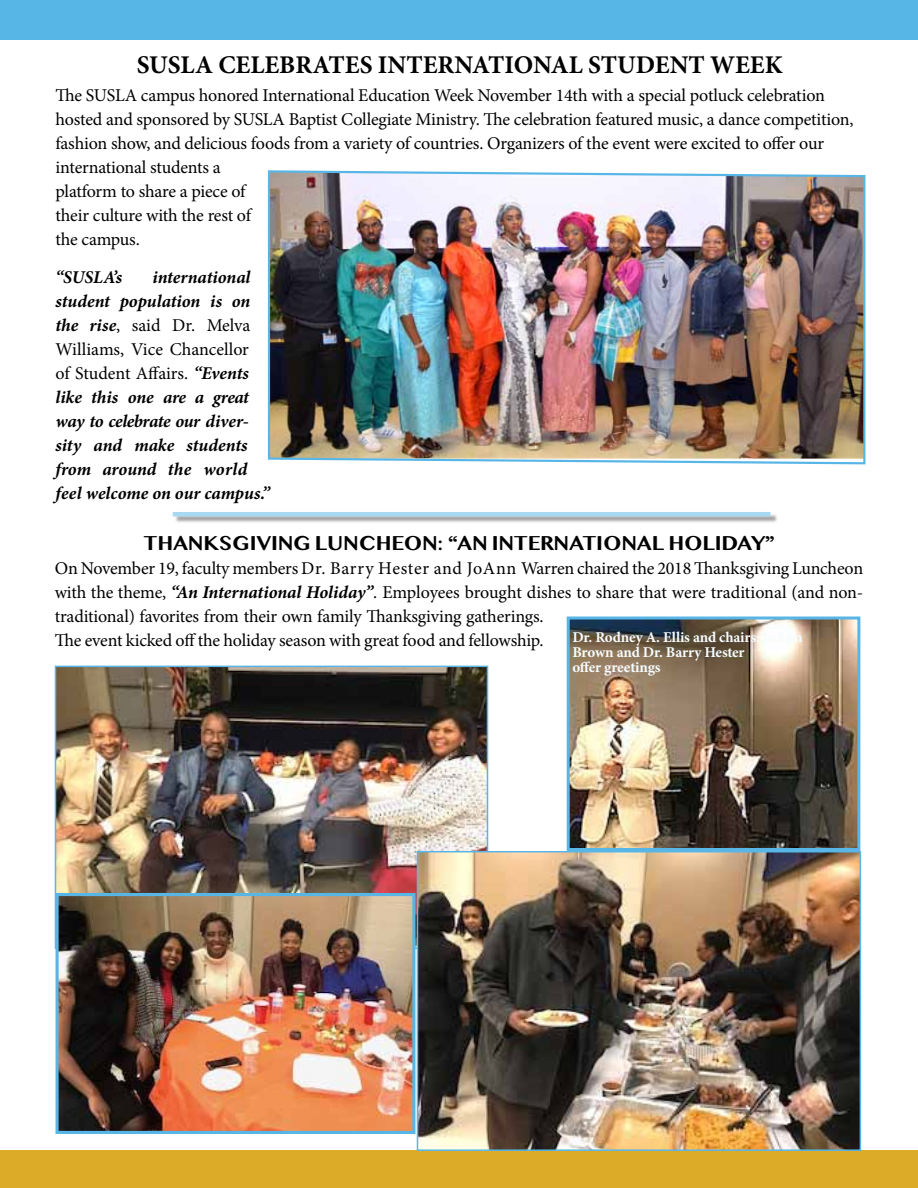
<style>
.page{position:relative;width:918px;height:1188px;background:#fff}
.page>*{position:absolute;margin:0;border:0;box-sizing:border-box;transform-origin:0 0}
.t1{font:700 25.5px "Minion Pro";color:#000}
.t2{font:700 21px "Tamil MN";letter-spacing:-.01em;color:#000}
.t3{font:18px/24px "Minion Pro";letter-spacing:-.01em;color:#000}
.t4{font:italic 700 18px/24px "Minion Pro";letter-spacing:-.005em;color:#000}
.t5{font:700 15px/15px "Minion Pro";letter-spacing:-.01em;color:#f7fcfe}
.s1{font-weight:400;font-style:normal}
.s2{font-weight:700;font-style:italic}
</style>
<div class="page">
<div style="left:0;top:0;width:918px;height:40px;background:#58b6e7"></div>
<div style="left:0;top:1150px;width:918px;height:38px;background:#dcab28"></div>
<img style="left:267px;top:170px;width:599px;height:295px">
<div style="left:174px;top:513px;width:604px;height:11px;background:#000;opacity:.75"></div>
<hr style="left:173px;top:512px;width:597px;height:4px;background:#a8d9f2">
<img style="left:571px;top:620px;width:285px;height:227px">
<div style="left:567px;top:616px;width:293px;height:235px;border:3px solid #58b6e7"></div>
<img style="left:58px;top:669px;width:427px;height:277px">
<div style="left:55px;top:666px;width:433px;height:283px;border:2px solid #58b6e7"></div>
<img style="left:420px;top:854px;width:438px;height:294px">
<div style="left:417px;top:851px;width:444px;height:300px;border:2px solid #58b6e7"></div>
<img style="left:60px;top:897px;width:352px;height:233px">
<div style="left:56px;top:893px;width:360px;height:241px;border:3px solid #58b6e7"></div>
<h1 class="t1" style="left:137px;top:46px;width:499px">SUSLA Celebrates International Stude</h1>
<h1 class="t1" style="left:670px;top:46px;width:115px">nt WEEK</h1>
<p class="t3" style="left:56px;top:84px;width:800px">The SUSLA campus honored International Education Week November 14th with a special potluck celebration hosted and sponsored by SUSLA Baptist Collegiate Ministry. The celebration featured music, a dance competition, fashion show, and delicious foods from a variety of countries. Organizers of the event were excited to offer our international students a<br>platform to share a piece of<br>their culture with the rest of<br>the campus.</p>
<p class="t4" style="left:56px;top:265px;width:68px">“SUSLA’s</p>
<p class="t4" style="left:56px;top:265px;width:216px;text-indent:97px">international student population is on the rise<span class="s1">, said Dr. Melva<br>Williams, Vice Chancellor<br>of Student Affairs.</span> “Events like this one are a great way to celebrate our diver&shy;sity and make students from around the world feel welcome on our campus.”</p>
<p class="t2" style="left:144px;top:530px;width:632px">THAN KSGIVIN G LUNC HEON : “AN INTERNATIONAL HO LIDAY”</p>
<p class="t3" style="left:55px;top:557px;width:810px">On November 19, faculty members Dr. Barry Hester and JoAnn Warren chaired the 2018 Thanksgiving Luncheon with the theme, <span class="s2">“An International Holiday”</span>. Employees brought dishes to share that were traditional (and non&shy;traditional) favorites from their own family Thanksgiving gatherings.<br>The event kicked off the holiday season with great food and fellowship.</p>
<p class="t5" style="left:572px;top:629px;width:232px">Dr. Rodney A. Ellis and chairs: JoAnn<br>Brown and Dr. Barry Hester<br>offer greetings</p>
</div>
